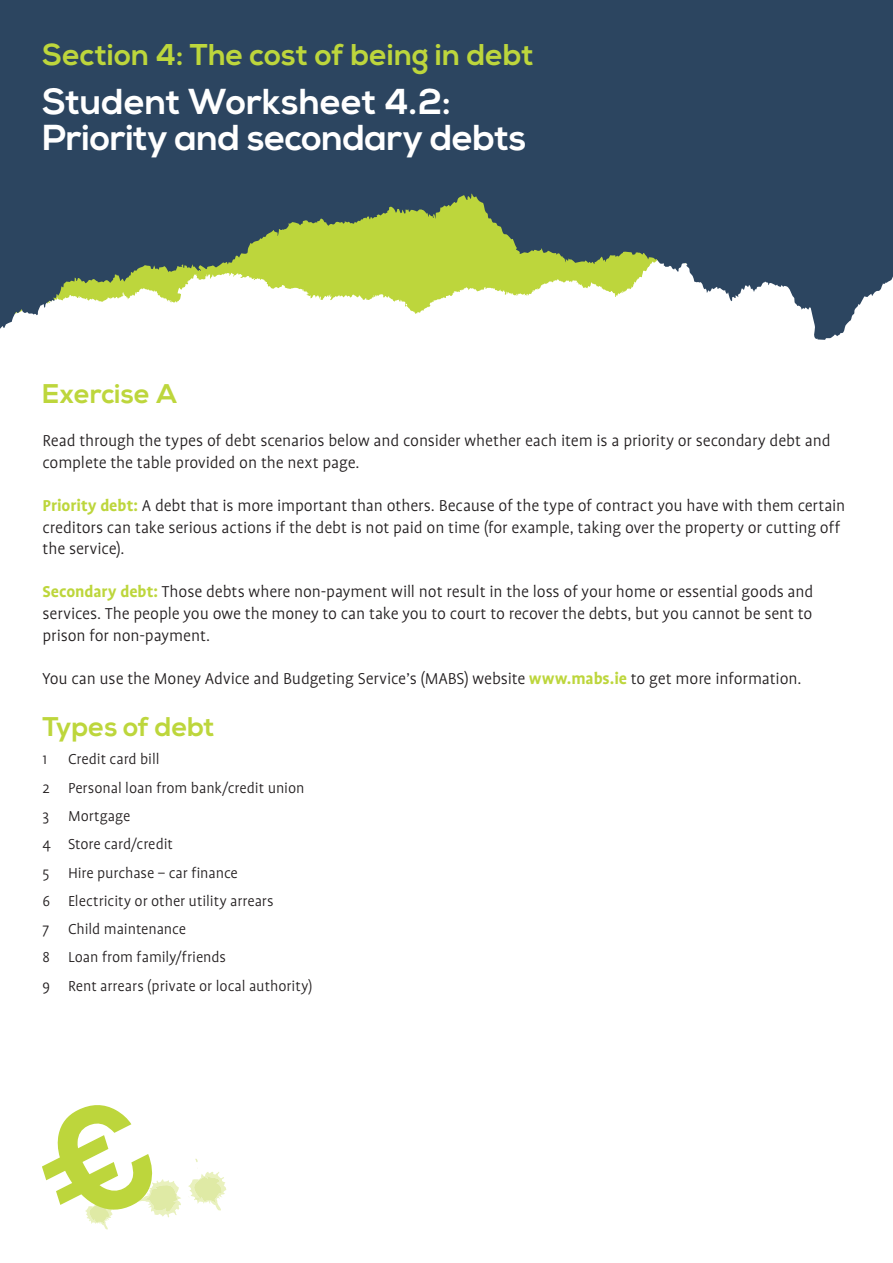
<style>
.page{position:relative;width:893px;height:1263px;background:#fff}
.page>*{position:absolute;margin:0;border:0;box-sizing:border-box;transform-origin:0 0}
.t1{font:700 36px/36px "Nexa";letter-spacing:-.005em;color:#fff}
.t2{font:700 30px "Nexa";letter-spacing:.005em;color:#bdd63c}
.t3{font:700 27px "Nexa";color:#bdd63c}
.t4{font:300 18px/21.6px "Profile";letter-spacing:-.01em;color:#231f20}
.t5{font:300 16.5px/28.3px "Profile";letter-spacing:-.005em;color:#231f20}
.s1{font-weight:700;color:#bdd63c}
</style>
<div class="page">
<svg style="left:0;top:0;width:893px;height:340px;background:#566b72"></svg>
<svg style="left:188px;top:1159px;width:38px;height:51px"></svg>
<svg style="left:43px;top:1105px;width:138px;height:124px"></svg>
<h2 class="t2" style="left:43px;top:37px;width:493px">Section 4: The cost of being in debt</h2>
<h1 class="t1" style="left:43px;top:85px;width:486px">Student Worksheet 4.2:<br>Priority and secondary debts</h1>
<h3 class="t3" style="left:43px;top:378px;width:136px">Exercise A</h3>
<p class="t4" style="left:43px;top:430px;width:790px">Read through the types of debt scenarios below and consider whether each item is a priority or secondary debt and complete the table provided on the next page.</p>
<p class="t4" style="left:43px;top:495px;width:804px"><span class="s1">Priority debt:</span> A debt that is more important than others. Because of the type of contract you have with them certain creditors can take serious actions if the debt is not paid on time (for example, taking over the property or cutting off the service).</p>
<p class="t4" style="left:43px;top:581px;width:772px;text-align:justify"><span class="s1">Secondary debt:</span> Those debts where non-payment will not result in the loss of your home or essential goods and services. The people you owe the money to can take you to court to recover the debts, but you cannot be sent to prison for non-payment.</p>
<p class="t4" style="left:43px;top:668px;width:760px">You can use the Money Advice and Budgeting Service’s (MABS) website <span class="s1">www.mabs.ie</span> to get more information.</p>
<h3 class="t3" style="left:43px;top:711px;width:174px">Types of debt</h3>
<p class="t5" style="left:43px;top:745px;width:6px">1</p>
<p class="t5" style="left:43px;top:745px;width:271px;text-indent:26px">Credit card bill<br>2 Personal loan from bank/credit union<br>3 Mortgage<br>4 Store card/credit<br>5 Hire purchase – car finance<br>6 Electricity or other utility arrears<br>7 Child maintenance<br>8 Loan from family/friends<br>9 Rent arrears (private or local authority)</p>
</div>
